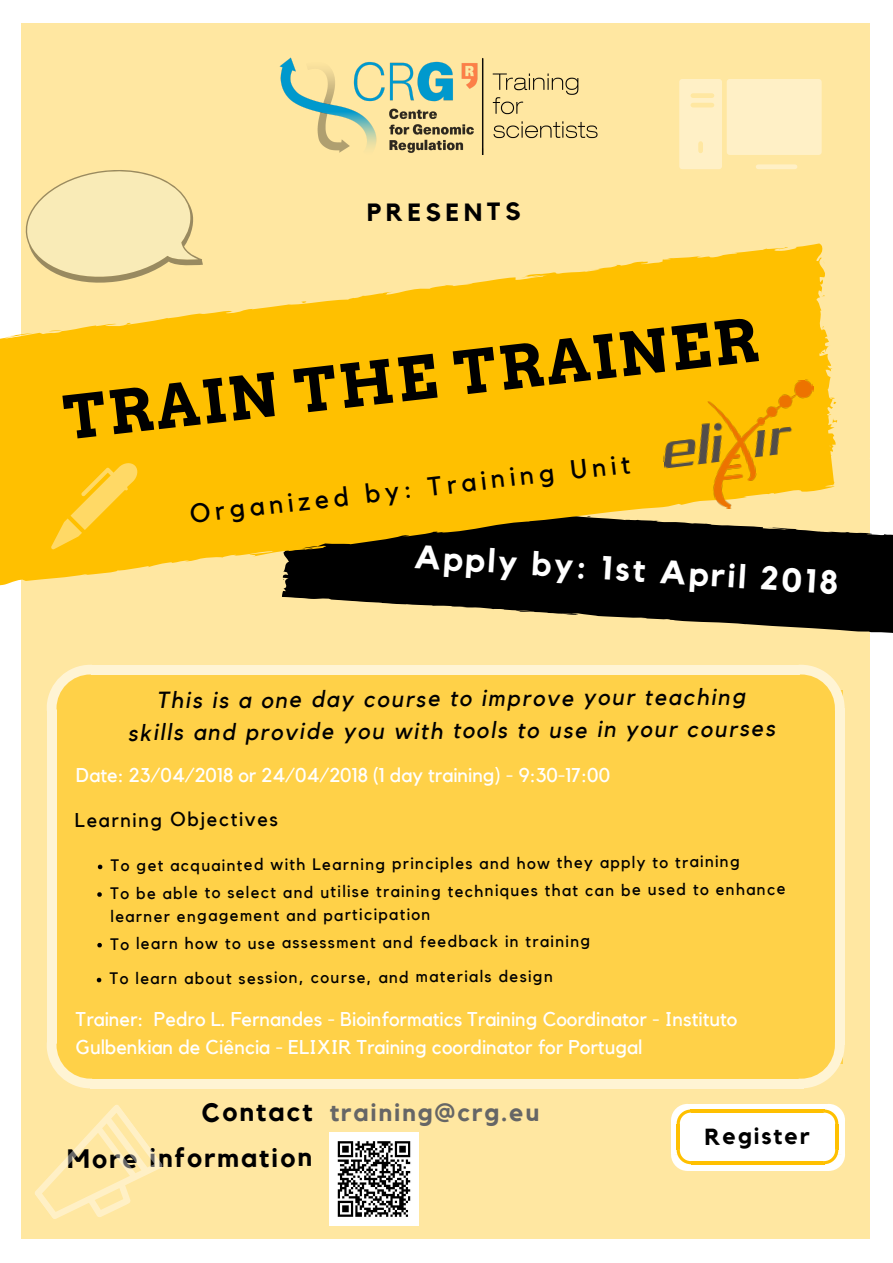
<style>
.page{position:relative;width:893px;height:1263px;background:#fff}
.page>*{position:absolute;margin:0;border:0;box-sizing:border-box;transform-origin:0 0}
.t1{font:700 59.62px "Arvo";color:#000}
.t2{font:700 33.08px "Kollektif";color:#fff}
.t3{font:26.47px "Kollektif";color:#000}
.t4{font:700 26.47px/46px "Kollektif";letter-spacing:.075em;color:#000;text-align:right}
.t5{font:700 24.83px "Kollektif";letter-spacing:.08em;color:#666}
.t6{font:700 24.83px "Kollektif";letter-spacing:.185em;color:#000}
.t7{font:italic 23.17px/32.2px "Kollektif";letter-spacing:.08em;color:#000;text-align:center}
.t8{font:700 23.17px "Kollektif";letter-spacing:.075em;color:#000}
.t9{font:19.88px/27.6px "Kollektif";color:#fff}
.t10{font:19.88px "Kollektif";letter-spacing:.075em;color:#000}
.t11{font:16.58px/27.5px "Kollektif";letter-spacing:.075em;color:#000}
</style>
<div class="page">
<div style="left:21px;top:24px;width:849px;height:1215px;background:#ffe7a1"></div>
<svg style="left:282px;top:532px;width:611px;height:101px;fill:#000"></svg>
<svg style="left:0;top:243px;width:850px;height:343px;fill:#ffc000"></svg>
<svg style="left:832px;top:416px;width:9px;height:8px"></svg>
<svg style="left:829px;top:397px;width:8px;height:9px"></svg>
<svg style="left:301px;top:301px;width:7px;height:2px"></svg>
<svg style="left:48px;top:329px;width:14px;height:3px"></svg>
<svg style="left:19px;top:170px;width:185px;height:122px"></svg>
<div style="left:51px;top:690px;width:791px;height:373px;background:#ffd148"></div>
<div style="left:90px;top:1044px;width:713px;height:40px;background:#ffd148"></div>
<div style="left:90px;top:1079px;width:713px;height:9px;background:#fff4d4"></div>
<div style="left:47px;top:709px;width:10px;height:336px;background:#fff4d4"></div>
<div style="left:835px;top:709px;width:10px;height:336px;background:#fff4d4"></div>
<svg style="left:799px;top:1045px;width:46px;height:43px"></svg>
<svg style="left:47px;top:1043px;width:45px;height:45px"></svg>
<div style="left:86px;top:669px;width:721px;height:40px;background:#ffd148"></div>
<div style="left:88px;top:665px;width:717px;height:9px;background:#fff4d4"></div>
<svg style="left:799px;top:665px;width:46px;height:44px"></svg>
<svg style="left:47px;top:665px;width:45px;height:45px"></svg>
<svg style="left:98px;top:865px;width:4px;height:4px"></svg>
<svg style="left:97px;top:892px;width:5px;height:5px"></svg>
<svg style="left:97px;top:943px;width:5px;height:4px"></svg>
<svg style="left:97px;top:978px;width:4px;height:4px"></svg>
<svg style="left:691px;top:1164px;width:132px;height:3px"></svg>
<hr style="left:687px;top:1167px;width:142px;height:4px;background:#fff">
<svg style="left:675px;top:1124px;width:2px;height:25px"></svg>
<hr style="left:671px;top:1120px;width:4px;height:34px;background:#fff">
<svg style="left:838px;top:1124px;width:3px;height:25px"></svg>
<hr style="left:841px;top:1120px;width:4px;height:34px;background:#fff">
<div style="left:687px;top:1105px;width:142px;height:16px;background:#fff"></div>
<hr style="left:687px;top:1104px;width:142px;height:3px;background:#fff">
<div style="left:683px;top:1122px;width:149px;height:29px;background:#fff"></div>
<div style="left:691px;top:1150px;width:133px;height:13px;background:#fff"></div>
<hr style="left:691px;top:1161px;width:133px;height:3px;background:#ffc000">
<div style="left:678px;top:1123px;width:13px;height:27px;background:#fff"></div>
<hr style="left:677px;top:1124px;width:3px;height:26px;background:#ffc000">
<div style="left:824px;top:1124px;width:13px;height:26px;background:#fff"></div>
<hr style="left:835px;top:1124px;width:3px;height:26px;background:#ffc000">
<svg style="left:823px;top:1149px;width:22px;height:22px"></svg>
<svg style="left:671px;top:1149px;width:20px;height:22px"></svg>
<div style="left:690px;top:1111px;width:135px;height:13px;background:#fff"></div>
<hr style="left:690px;top:1109px;width:135px;height:4px;background:#ffc000">
<svg style="left:823px;top:1104px;width:22px;height:20px"></svg>
<svg style="left:671px;top:1104px;width:20px;height:20px"></svg>
<svg style="left:51px;top:462px;width:88px;height:87px;background:#ffc71c"></svg>
<svg style="left:35px;top:1105px;width:128px;height:114px"></svg>
<div style="left:727px;top:79px;width:95px;height:76px;background:#fff0c6;border-radius:3px"></div>
<svg style="left:756px;top:164px;width:41px;height:5px"></svg>
<svg style="left:679px;top:79px;width:43px;height:90px;background:#ffefc3"></svg>
<img style="left:279px;top:57px;width:319px;height:98px">
<img style="left:330px;top:1133px;width:89px;height:92px">
<img style="left:657px;top:380px;width:169px;height:135px">
<h3 class="t6" style="left:367px;top:201px;width:155px">PRESENTS</h3>
<h1 class="t1" style="left:61px;top:380px;width:699px;rotate:-6deg">TRAIN THE TRAINER</h1>
<h3 class="t3" style="left:189px;top:503px;width:444px;rotate:-7deg">Organized by: Training Unit</h3>
<h2 class="t2" style="left:416px;top:539px;width:426px;rotate:4deg">Apply by: 1st April 2018</h2>
<h3 class="t7" style="left:128px;top:683px;width:649px">This is a one day course to improve your teaching skills and provide you with tools to use in your courses</h3>
<p class="t9" style="left:76px;top:762px;width:536px">Date: 23/04/2018 or 24/04/2018 (1 day training) - 9:30-17:00</p>
<p class="t10" style="left:75px;top:810px;width:205px">Learning Objectives</p>
<p class="t11" style="left:110px;top:850px;width:677px">To get acquainted with Learning principles and how they apply to training<br>To be able to select and utilise training techniques that can be used to enhance</p>
<p class="t11" style="left:110px;top:902px;width:481px;line-height:27px">learner engagement and participation<br>To learn how to use assessment and feedback in training</p>
<p class="t11" style="left:110px;top:964px;width:444px">To learn about session, course, and materials design</p>
<p class="t9" style="left:76px;top:1006px;width:663px">Trainer: Pedro L. Fernandes - Bioinformatics Training Coordinator - Instituto<br>Gulbenkian de Ciência - ELIXIR Training coordinator for Portugal</p>
<h3 class="t4" style="left:67px;top:1090px;width:247px">Contact<br>More information</h3>
<h3 class="t5" style="left:330px;top:1100px;width:211px">training@crg.eu</h3>
<h3 class="t8" style="left:705px;top:1125px;width:106px">Register</h3>
</div>
